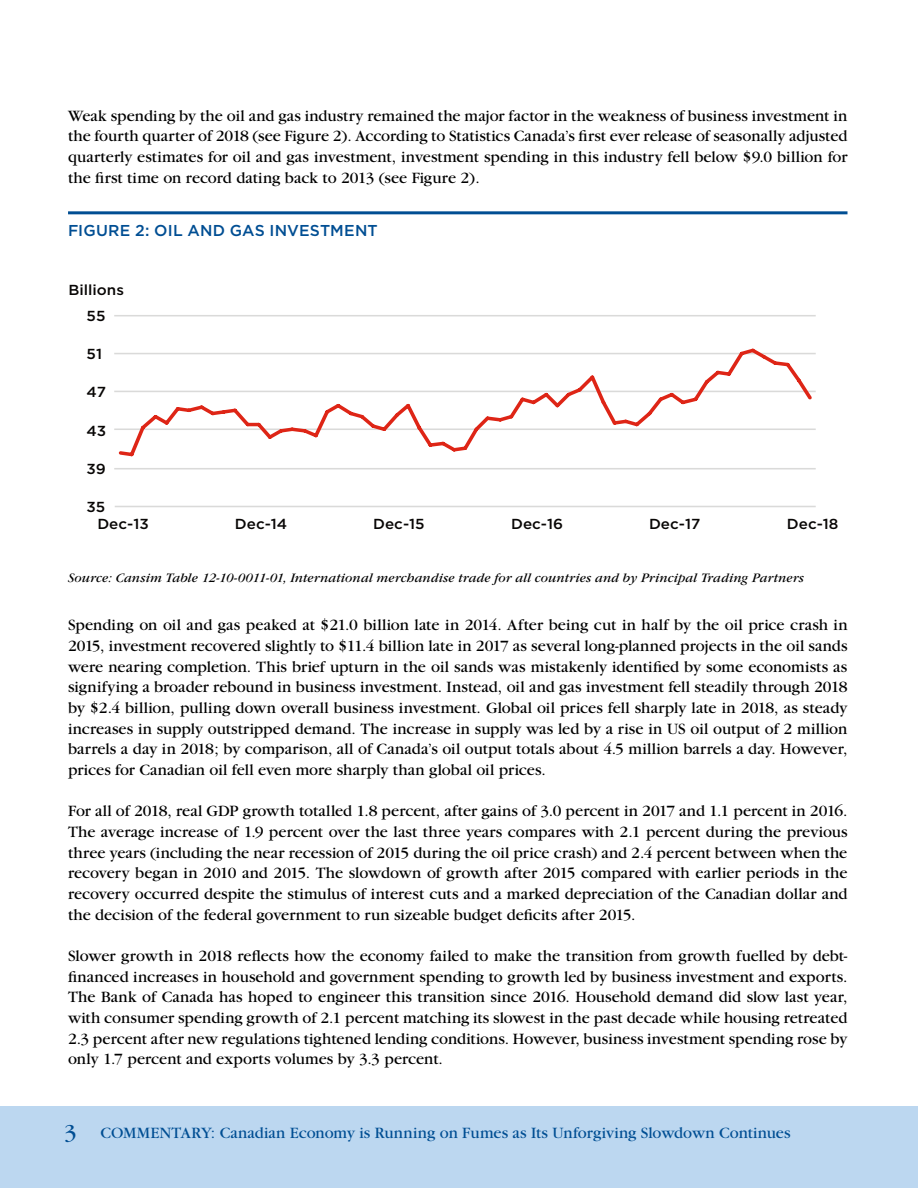
<style>
.page{position:relative;width:918px;height:1188px;background:#fff}
.page>*{position:absolute;margin:0;border:0;box-sizing:border-box;transform-origin:0 0}
.t1{font:16.5px/20.7px "Garamond";color:#000;text-align:justify}
.t2{font:16.5px "Garamond";color:#004e93}
.t3{font:500 15.75px "Gotham";letter-spacing:.01em;color:#004e93}
.t4{font:500 14.55px "Gotham";color:#080605;scale:1.05 1}
.t5{font:italic 13.5px "Garamond";letter-spacing:.015em;color:#000}
.s1{font-size:24px}
</style>
<div class="page">
<div style="left:0;top:1106px;width:918px;height:82px;background:#bcd7f0"></div>
<hr style="left:68px;top:211px;width:780px;height:3px;background:#004e93">
<hr style="left:114px;top:468px;width:702px;height:2px;background:#dadad9">
<hr style="left:114px;top:428px;width:702px;height:2px;background:#dadad9">
<hr style="left:114px;top:391px;width:702px;height:1px;background:#dadad9">
<hr style="left:114px;top:353px;width:702px;height:1px;background:#dadad9">
<hr style="left:114px;top:315px;width:702px;height:1px;background:#dadad9">
<hr style="left:115px;top:506px;width:701px;height:1px;background:#dadad9">
<svg style="left:116px;top:348px;width:699px;height:109px"></svg>
<p class="t1" style="left:68px;top:105px;width:781px">Weak spending by the oil and gas industry remained the major factor in the weakness of business investment in the fourth quarter of 2018 (see Figure 2). According to Statistics Canada’s first ever release of seasonally adjusted quarterly estimates for oil and gas investment, investment spending in this industry fell below $9.0 billion for the first time on record dating back to 2013 (see Figure 2).</p>
<p class="t3" style="left:68px;top:220px;width:311px">FIGURE 2: OIL AND GAS INVESTMENT</p>
<p class="t4" style="left:69px;top:280px;width:54px">Billions</p>
<p class="t4" style="left:87px;top:306px;width:20px">55</p>
<p class="t4" style="left:87px;top:344px;width:16px">51</p>
<p class="t4" style="left:87px;top:383px;width:20px">47</p>
<p class="t4" style="left:87px;top:421px;width:20px">43</p>
<p class="t4" style="left:87px;top:459px;width:20px">39</p>
<p class="t4" style="left:87px;top:498px;width:19px">35</p>
<p class="t4" style="left:97px;top:515px;width:50px">Dec-13</p>
<p class="t4" style="left:235px;top:515px;width:51px">Dec-14</p>
<p class="t4" style="left:373px;top:515px;width:51px">Dec-15</p>
<p class="t4" style="left:511px;top:515px;width:51px">Dec-16</p>
<p class="t4" style="left:649px;top:515px;width:50px">Dec-17</p>
<p class="t4" style="left:787px;top:515px;width:51px">Dec-18</p>
<p class="t5" style="left:68px;top:571px;width:738px">Source: Cansim Table 12-10-0011-01, International merchandise trade for all countries and by Principal Trading Partners</p>
<p class="t1" style="left:68px;top:615px;width:781px">Spending on oil and gas peaked at $21.0 billion late in 2014. After being cut in half by the oil price crash in 2015, investment recovered slightly to $11.4 billion late in 2017 as several long-planned projects in the oil sands were nearing completion. This brief upturn in the oil sands was mistakenly identified by some economists as signifying a broader rebound in business investment. Instead, oil and gas investment fell steadily through 2018 by $2.4 billion, pulling down overall business investment. Global oil prices fell sharply late in 2018, as steady increases in supply outstripped demand. The increase in supply was led by a rise in US oil output of 2 million barrels a day in 2018; by comparison, all of Canada’s oil output totals about 4.5 million barrels a day. However, prices for Canadian oil fell even more sharply than global oil prices.</p>
<p class="t1" style="left:68px;top:801px;width:781px">For all of 2018, real GDP growth totalled 1.8 percent, after gains of 3.0 percent in 2017 and 1.1 percent in 2016.<br>The average increase of 1.9 percent over the last three years compares with 2.1 percent during the previous three years (including the near recession of 2015 during the oil price crash) and 2.4 percent between when the recovery began in 2010 and 2015. The slowdown of growth after 2015 compared with earlier periods in the recovery occurred despite the stimulus of interest cuts and a marked depreciation of the Canadian dollar and the decision of the federal government to run sizeable budget deficits after 2015.</p>
<p class="t1" style="left:68px;top:946px;width:781px">Slower growth in 2018 reflects how the economy failed to make the transition from growth fuelled by debt&shy;financed increases in household and government spending to growth led by business investment and exports.<br>The Bank of Canada has hoped to engineer this transition since 2016. Household demand did slow last year, with consumer spending growth of 2.1 percent matching its slowest in the past decade while housing retreated 2.3 percent after new regulations tightened lending conditions. However, business investment spending rose by only 1.7 percent and exports volumes by 3.3 percent.</p>
<p class="t4" style="left:3px;top:609px;width:251px">ource: Cansim Table 12-10-0011-01</p>
<p class="t2" style="left:64px;top:1125px;width:728px"><span class="s1">3</span> COMMENTARY: Canadian Economy is Running on Fumes as Its Unforgiving Slowdown Continues</p>
</div>
